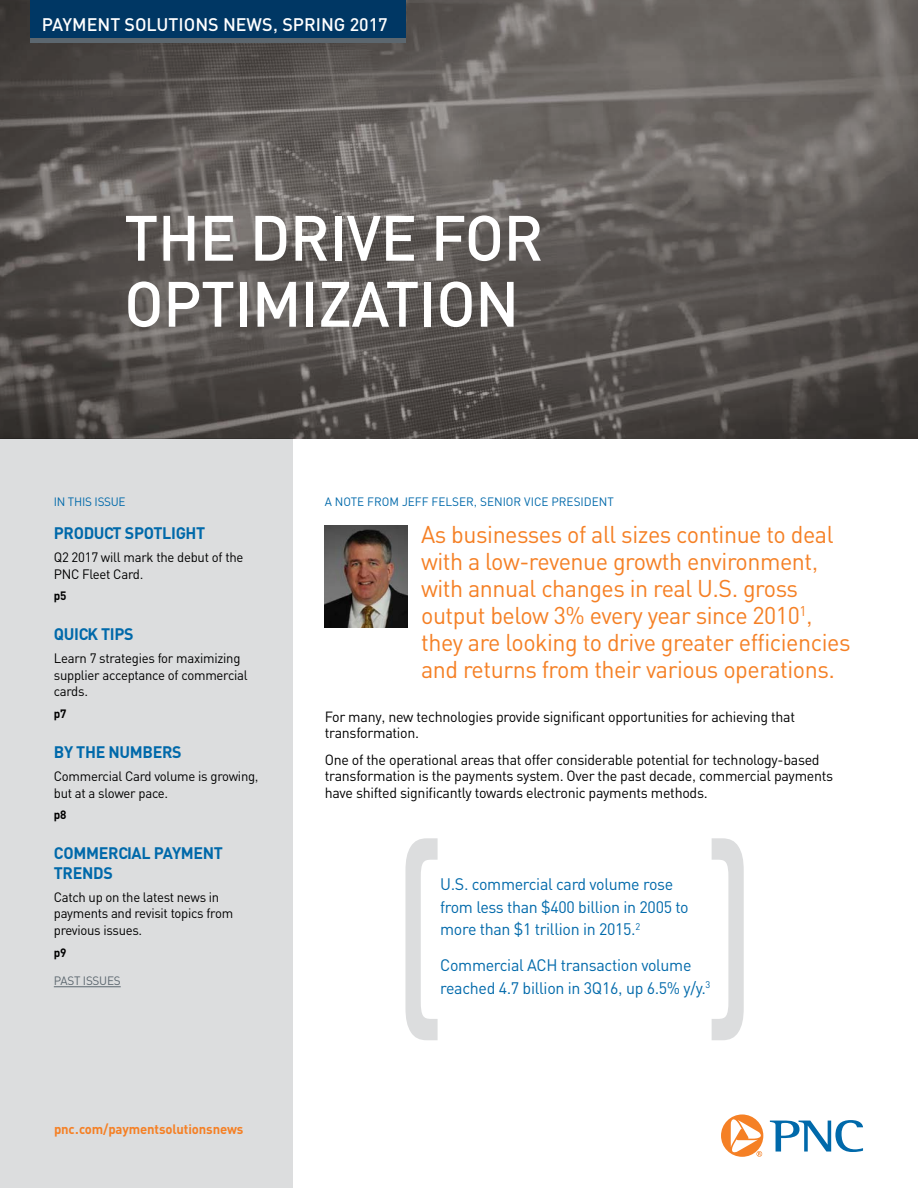
<style>
.page{position:relative;width:918px;height:1188px;background:#fff}
.page>*{position:absolute;margin:0;border:0;box-sizing:border-box;transform-origin:0 0}
.x_Main_Title{font:500 63px/66px "PNC Sans";letter-spacing:-.01em;color:#fff}
.x_intro_text_orange{font:24px/27px "PNC Sans";letter-spacing:-.02em;color:#f58025}
.t1{font:500 18px "PNC Sans";color:#fff}
.x_call_out_copy_2945{font:16.5px/22.5px "PNC Sans";letter-spacing:-.02em;color:#0069aa}
.a_head_1{font:700 16.5px/19.5px "PNC Sans";letter-spacing:-.02em;color:#0069aa}
.a_body_copy_9_75_on{font:14.7px/16.5px "PNC Sans";letter-spacing:-.02em;color:#000}
.x_summary_copy_1st_p{font:13.5px/16.5px "PNC Sans";letter-spacing:-.02em;color:#000}
.x_orange_copy_9_on_1{font:700 13.5px "PNC Sans";letter-spacing:-.01em;color:#f58025}
.x_in_this_issue_8_on{font:12px "PNC Sans";color:#0069aa}
.x_in_this_issue_8_on-2{font:12px "PNC Sans";letter-spacing:-.02em;color:#0069aa}
.x_past_issues{font:12px "PNC Sans";letter-spacing:-.02em;color:#5c676f}
.x_page_numbering{font:700 12px "PNC Sans";letter-spacing:-.02em;color:#000}
</style>
<div class="page">
<svg style="left:770px;top:1120px;width:93px;height:32px"></svg>
<svg style="left:721px;top:1114px;width:42px;height:43px"></svg>
<div style="left:0;top:438px;width:293px;height:750px;background:#dcddde"></div>
<img style="left:325px;top:525px;width:83px;height:102px">
<hr style="left:54px;top:986px;width:67px;height:1px;background:#5c676f">
<svg style="left:405px;top:838px;width:33px;height:202px"></svg>
<svg style="left:712px;top:838px;width:32px;height:202px"></svg>
<img style="left:0;top:0;width:918px;height:438px">
<div style="left:30px;top:0;width:376px;height:40px;background:#003764"></div>
<hr style="left:30px;top:38px;width:376px;height:4px;background:#5c676f">
<p class="t1" style="left:42px;top:13px;width:348px">PAYMENT SOLUTIONS NEWS, SPRING 2017</p>
<p class="x_Main_Title" style="left:124px;top:203px;width:421px">THE DRIVE FOR<br>OPTIMIZATION</p>
<p class="x_in_this_issue_8_on-2" style="left:54px;top:494px;width:73px">IN THIS ISSUE</p>
<p class="a_head_1" style="left:54px;top:522px;width:153px">PRODUCT SPOTLIGHT</p>
<p class="x_summary_copy_1st_p" style="left:54px;top:549px;width:191px">Q2 2017 will mark the debut of the<br>PNC Fleet Card.</p>
<p class="x_page_numbering" style="left:54px;top:588px;width:14px">p5</p>
<p class="a_head_1" style="left:54px;top:624px;width:81px">QUICK TIPS</p>
<p class="x_summary_copy_1st_p" style="left:54px;top:650px;width:195px">Learn 7 strategies for maximizing supplier acceptance of commercial cards.</p>
<p class="x_page_numbering" style="left:54px;top:706px;width:14px">p7</p>
<p class="a_head_1" style="left:54px;top:741px;width:129px">BY THE NUMBERS</p>
<p class="x_summary_copy_1st_p" style="left:54px;top:768px;width:206px">Commercial Card volume is growing, but at a slower pace.</p>
<p class="x_page_numbering" style="left:54px;top:807px;width:14px">p8</p>
<p class="a_head_1" style="left:54px;top:843px;width:171px">COMMERCIAL PAYMENT<br>TRENDS</p>
<p class="x_summary_copy_1st_p" style="left:54px;top:889px;width:181px">Catch up on the latest news in payments and revisit topics from previous issues.</p>
<p class="x_page_numbering" style="left:54px;top:944px;width:14px">p9</p>
<p class="x_past_issues" style="left:54px;top:973px;width:68px">PAST ISSUES</p>
<p class="x_orange_copy_9_on_1" style="left:54px;top:1120px;width:191px">pnc.com/paymentsolutionsnews</p>
<p class="x_in_this_issue_8_on" style="left:325px;top:494px;width:291px">A NOTE FROM JEFF FELSER, SENIOR VICE PRESIDENT</p>
<p class="x_intro_text_orange" style="left:421px;top:521px;width:431px">As businesses of all sizes continue to deal with a low-revenue growth environment, with annual changes in real U.S. gross output below 3% every year since 2010<sup>1</sup>, they are looking to drive greater efficiencies and returns from their various operations.</p>
<p class="a_body_copy_9_75_on" style="left:325px;top:708px;width:472px">For many, new technologies provide significant opportunities for achieving that transformation.</p>
<p class="a_body_copy_9_75_on" style="left:325px;top:751px;width:510px">One of the operational areas that offer considerable potential for technology-based transformation is the payments system. Over the past decade, commercial payments have shifted significantly towards electronic payments methods.</p>
<p class="x_call_out_copy_2945" style="left:440px;top:873px;width:250px">U.S. commercial card volume rose from less than $400 billion in 2005 to more than $1 trillion in 2015.<sup>2</sup></p>
<p class="x_call_out_copy_2945" style="left:440px;top:954px;width:272px">Commercial ACH transaction volume reached 4.7 billion in 3Q16, up 6.5% y/y.<sup>3</sup></p>
</div>
